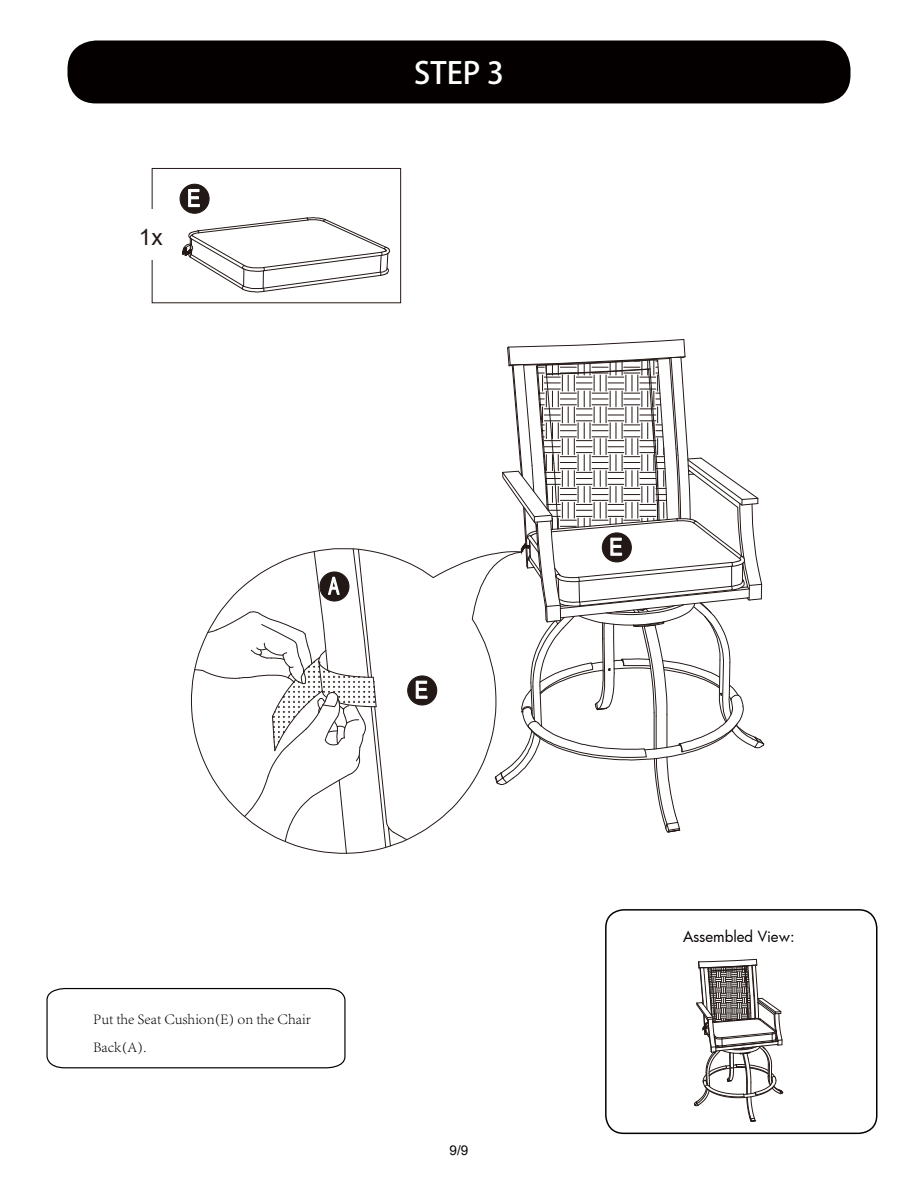
<style>
.page{position:relative;width:918px;height:1188px;background:#fff}
.page>*{position:absolute;margin:0;border:0;box-sizing:border-box;transform-origin:0 0}
.t1{font:30px "Futura Bol G Bpc EUC H";color:#fff}
.t2{font:22.5px "Arial";color:#221815}
.t3{font:300 15px/27.3px "Adobe Song Std";color:#050000}
.t4{font:15px "Futura";color:#050000}
.t5{font:13.5px "Arial";color:#040000}
.s1{font-family:"Adobe Heiti Std"}
</style>
<div class="page">
<div style="left:68px;top:40px;width:782px;height:63px;background:#050000;border-radius:28px"></div>
<div style="left:605px;top:909px;width:273px;height:225px;border:2px solid #040000;border-radius:18px"></div>
<svg style="left:46px;top:987px;width:300px;height:82px"></svg>
<svg style="left:694px;top:959px;width:90px;height:163px"></svg>
<svg style="left:182px;top:217px;width:208px;height:75px"></svg>
<div style="left:152px;top:168px;width:249px;height:135px;border:1px solid #221815"></div>
<svg style="left:191px;top:559px;width:281px;height:281px"></svg>
<div style="left:134px;top:209px;width:35px;height:50px;background:#fff"></div>
<div style="left:180px;top:184px;width:29px;height:29px;background:#221815;border-radius:50%"></div>
<div style="left:180px;top:184px;width:30px;height:30px;border:1px solid #221815;border-radius:50%"></div>
<svg style="left:188px;top:189px;width:12px;height:19px"></svg>
<svg style="left:472px;top:339px;width:292px;height:493px"></svg>
<div style="left:408px;top:676px;width:29px;height:29px;background:#221815;border-radius:50%"></div>
<div style="left:407px;top:675px;width:30px;height:31px;border:1px solid #221815;border-radius:50%"></div>
<svg style="left:415px;top:680px;width:13px;height:19px"></svg>
<svg style="left:194px;top:548px;width:213px;height:306px"></svg>
<h2 class="t2" style="left:139px;top:222px;width:25px">1x</h2>
<h1 class="t1" style="left:414px;top:55px;width:91px">STEP <span class="s1">3</span></h1>
<p class="t3" style="left:93px;top:1006px;width:219px">Put the Seat Cushion(E) on the Chair<br>Back(A).</p>
<p class="t5" style="left:450px;top:1141px;width:20px">9/9</p>
<p class="t4" style="left:683px;top:926px;width:113px">Assembled View:</p>
</div>
